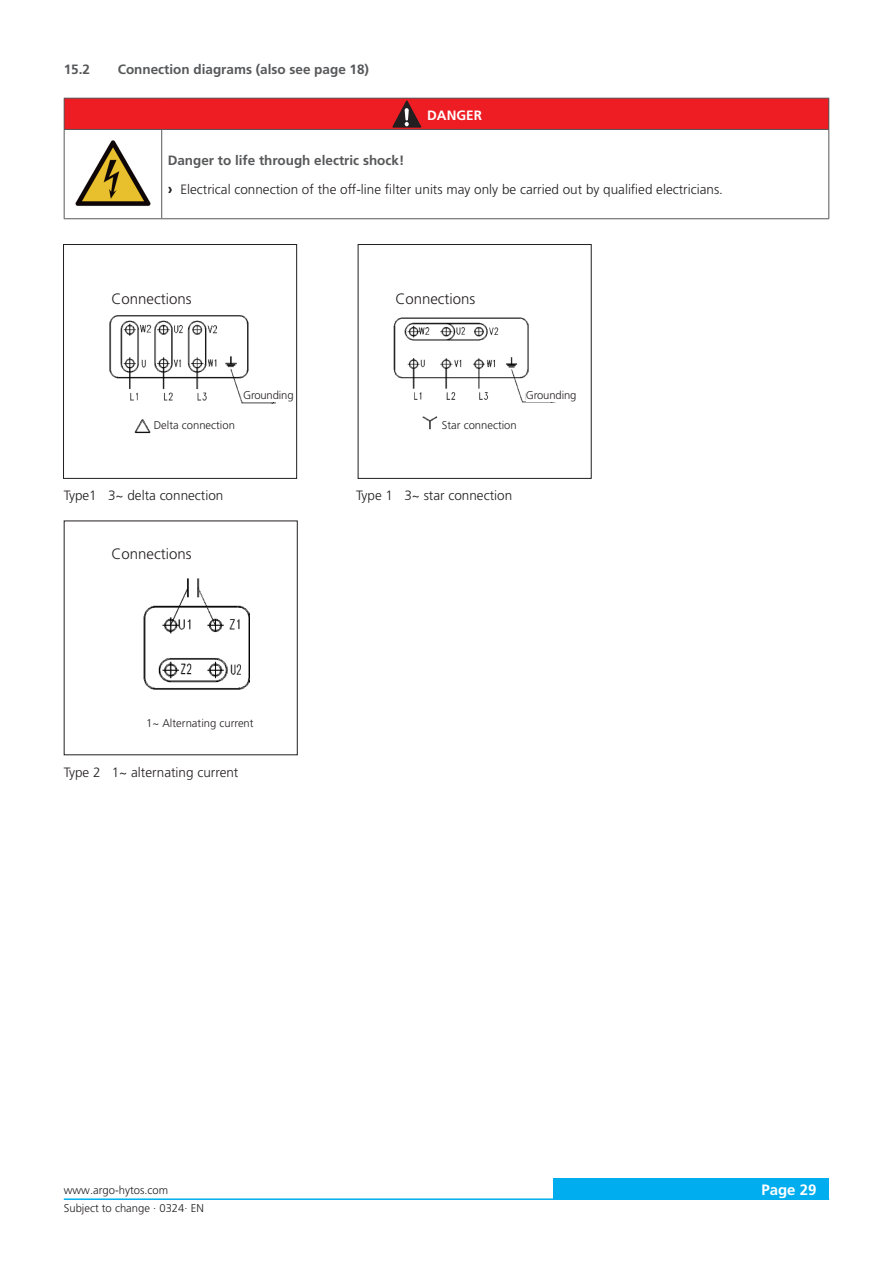
<style>
.page{position:relative;width:893px;height:1263px;background:#fff}
.page>*{position:absolute;margin:0;border:0;box-sizing:border-box;transform-origin:0 0}
.t1{font:300 15px "Frutiger LT Pro";color:#231f20}
.t2{font:700 15px "Frutiger LT Pro";color:#fff}
.Description{font:300 13.5px "Frutiger LT Pro";color:#231f20}
._05_Subline_Copytext{font:700 13.5px "Frutiger LT Pro";color:#57585a}
._50_SAFETY_INHALT_BOLD{font:700 13.5px "Frutiger LT Pro";color:#57585a}
._06_Copytext{font:700 13.5px "Frutiger LT Pro";color:#fff}
.Description-2{font:300 11.25px "Frutiger LT Pro";color:#231f20}
.s1{font-weight:700;font-size:15px}
</style>
<div class="page">
<div style="left:553px;top:1179px;width:276px;height:21px;background:#00aeef"></div>
<hr style="left:64px;top:1198px;width:765px;height:2px;background:#00aeef">
<div style="left:64px;top:98px;width:765px;height:31px;background:#ee1d23"></div>
<hr style="left:64px;top:99px;width:1px;height:30px;background:#57585a">
<hr style="left:828px;top:99px;width:1px;height:30px;background:#57585a">
<hr style="left:64px;top:130px;width:1px;height:88px;background:#57585a">
<hr style="left:161px;top:130px;width:1px;height:88px;background:#57585a">
<hr style="left:828px;top:130px;width:1px;height:88px;background:#57585a">
<hr style="left:64px;top:218px;width:98px;height:1px;background:#57585a">
<hr style="left:162px;top:218px;width:667px;height:1px;background:#57585a">
<hr style="left:64px;top:98px;width:98px;height:1px;background:#57585a">
<hr style="left:162px;top:98px;width:667px;height:1px;background:#57585a">
<hr style="left:64px;top:129px;width:98px;height:1px;background:#57585a">
<hr style="left:162px;top:129px;width:667px;height:1px;background:#57585a">
<svg style="left:392px;top:100px;width:29px;height:28px"></svg>
<img style="left:75px;top:140px;width:76px;height:66px">
<img style="left:109px;top:315px;width:167px;height:119px">
<div style="left:63px;top:244px;width:234px;height:235px;border:1px solid #231f20"></div>
<img style="left:393px;top:317px;width:163px;height:113px">
<div style="left:358px;top:244px;width:234px;height:235px;border:1px solid #231f20"></div>
<img style="left:143px;top:578px;width:106px;height:112px">
<div style="left:154px;top:421px;width:130px;height:18px;background:#fff"></div>
<div style="left:442px;top:421px;width:130px;height:18px;background:#fff"></div>
<div style="left:243px;top:390px;width:51px;height:12px;background:#fff"></div>
<div style="left:526px;top:390px;width:50px;height:12px;background:#fff"></div>
<p class="_05_Subline_Copytext" style="left:64px;top:61px;width:28px">15.2</p>
<p class="_05_Subline_Copytext" style="left:118px;top:61px;width:253px">Connection diagrams (also see page 18)</p>
<p class="_06_Copytext" style="left:427px;top:107px;width:56px">DANGER</p>
<p class="_50_SAFETY_INHALT_BOLD" style="left:168px;top:152px;width:238px">Danger to life through electric shock!</p>
<p class="Description" style="left:168px;top:181px;width:557px"><span class="s1">›</span> Electrical connection of the off-line filter units may only be carried out by qualified electricians.</p>
<p class="t1" style="left:111px;top:290px;width:82px">Connections</p>
<p class="t1" style="left:395px;top:290px;width:82px">Connections</p>
<p class="Description-2" style="left:243px;top:388px;width:52px">Grounding</p>
<p class="Description-2" style="left:526px;top:388px;width:52px">Grounding</p>
<p class="Description-2" style="left:154px;top:419px;width:83px">Delta connection</p>
<p class="Description-2" style="left:442px;top:419px;width:77px">Star connection</p>
<p class="Description" style="left:64px;top:487px;width:161px">Type1 3~ delta connection</p>
<p class="Description" style="left:356px;top:487px;width:157px">Type 1 3~ star connection</p>
<p class="t1" style="left:111px;top:545px;width:82px">Connections</p>
<p class="Description-2" style="left:146px;top:716px;width:109px">1~ Alternating current</p>
<p class="Description" style="left:64px;top:765px;width:176px">Type 2 1~ alternating current</p>
<p class="Description-2" style="left:64px;top:1184px;width:106px">www.argo-hytos.com</p>
<p class="t2" style="left:761px;top:1181px;width:57px">Page 29</p>
<p class="Description-2" style="left:64px;top:1202px;width:142px">Subject to change · 0324· EN</p>
</div>
